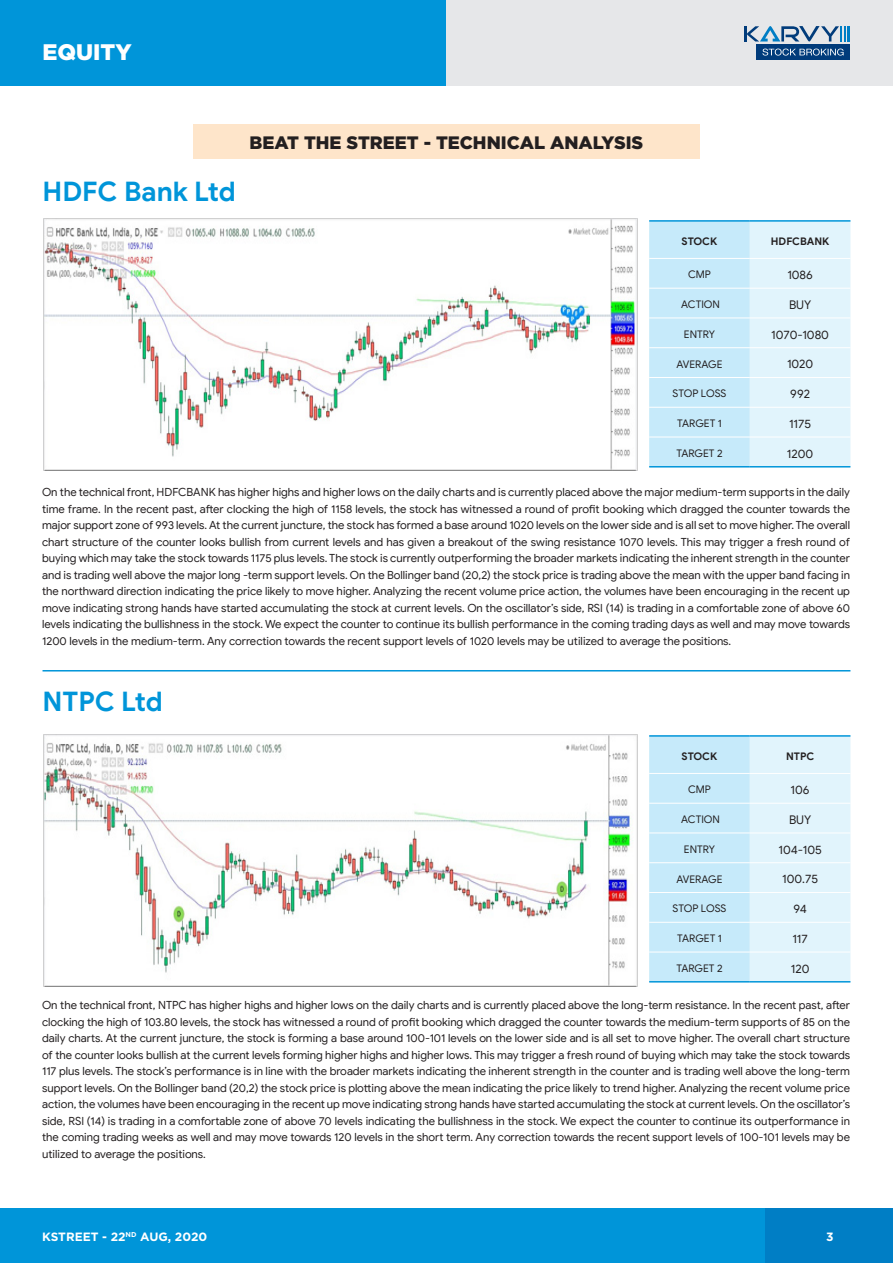
<style>
.page{position:relative;width:893px;height:1263px;background:#fff}
.page>*{position:absolute;margin:0;border:0;box-sizing:border-box;transform-origin:0 0}
.t1{font:700 27px "Google Sans";color:#0095d9}
.t2{font:900 22.5px "Gotham";color:#fff}
.t3{font:900 18px "Gotham";color:#231f20}
.t4{font:12px "Google Sans";color:#231f20}
.t5{font:700 12px "Gotham";color:#fff}
.Paragraph{font:11.25px/16.5px "Google Sans";letter-spacing:-.005em;color:#231f20;text-align:justify}
.t6{font:10.5px "Google Sans";color:#231f20}
.t7{font:700 10.5px "Google Sans";letter-spacing:-.005em;color:#231f20}
</style>
<div class="page">
<div style="left:0;top:0;width:446px;height:85px;background:#0095d9"></div>
<div style="left:193px;top:125px;width:506px;height:34px;background:#fee5ca"></div>
<div style="left:446px;top:0;width:447px;height:85px;background:#e6e7e9"></div>
<hr style="left:43px;top:670px;width:807px;height:1px;background:#0095d9">
<svg style="left:649px;top:222px;width:201px;height:244px;background:#d3effb"></svg>
<hr style="left:649px;top:220px;width:101px;height:2px;background:#0095d9">
<hr style="left:750px;top:220px;width:100px;height:2px;background:#0095d9">
<hr style="left:649px;top:258px;width:101px;height:1px;background:#fff">
<hr style="left:750px;top:258px;width:100px;height:1px;background:#fff">
<hr style="left:649px;top:288px;width:101px;height:1px;background:#fff">
<hr style="left:750px;top:288px;width:100px;height:1px;background:#fff">
<hr style="left:649px;top:318px;width:101px;height:1px;background:#fff">
<hr style="left:750px;top:318px;width:100px;height:1px;background:#fff">
<hr style="left:649px;top:347px;width:101px;height:1px;background:#fff">
<hr style="left:750px;top:347px;width:100px;height:1px;background:#fff">
<hr style="left:649px;top:377px;width:101px;height:1px;background:#fff">
<hr style="left:750px;top:377px;width:100px;height:1px;background:#fff">
<hr style="left:649px;top:407px;width:101px;height:1px;background:#fff">
<hr style="left:750px;top:407px;width:100px;height:1px;background:#fff">
<hr style="left:649px;top:437px;width:101px;height:1px;background:#fff">
<hr style="left:750px;top:437px;width:100px;height:1px;background:#fff">
<hr style="left:649px;top:466px;width:101px;height:1px;background:#0095d9">
<hr style="left:750px;top:466px;width:100px;height:1px;background:#0095d9">
<svg style="left:649px;top:737px;width:201px;height:244px;background:#d3effb"></svg>
<hr style="left:649px;top:735px;width:101px;height:2px;background:#0095d9">
<hr style="left:750px;top:735px;width:100px;height:2px;background:#0095d9">
<hr style="left:649px;top:773px;width:101px;height:1px;background:#fff">
<hr style="left:750px;top:773px;width:100px;height:1px;background:#fff">
<hr style="left:649px;top:803px;width:101px;height:1px;background:#fff">
<hr style="left:750px;top:803px;width:100px;height:1px;background:#fff">
<hr style="left:649px;top:832px;width:101px;height:1px;background:#fff">
<hr style="left:750px;top:832px;width:100px;height:1px;background:#fff">
<hr style="left:649px;top:862px;width:101px;height:1px;background:#fff">
<hr style="left:750px;top:862px;width:100px;height:1px;background:#fff">
<hr style="left:649px;top:892px;width:101px;height:1px;background:#fff">
<hr style="left:750px;top:892px;width:100px;height:1px;background:#fff">
<hr style="left:649px;top:922px;width:101px;height:1px;background:#fff">
<hr style="left:750px;top:922px;width:100px;height:1px;background:#fff">
<hr style="left:649px;top:952px;width:101px;height:1px;background:#fff">
<hr style="left:750px;top:952px;width:100px;height:1px;background:#fff">
<hr style="left:649px;top:981px;width:101px;height:1px;background:#0095d9">
<hr style="left:750px;top:981px;width:100px;height:1px;background:#0095d9">
<img style="left:43px;top:734px;width:595px;height:253px">
<img style="left:43px;top:218px;width:595px;height:253px">
<div style="left:0;top:1209px;width:770px;height:54px;background:#0095d9"></div>
<div style="left:765px;top:1209px;width:128px;height:54px;background:#007ec5"></div>
<div style="left:756px;top:44px;width:94px;height:16px;background:#013c7b"></div>
<svg style="left:762px;top:49px;width:82px;height:7px"></svg>
<hr style="left:847px;top:26px;width:3px;height:15px;background:#007ec5">
<svg style="left:744px;top:26px;width:102px;height:16px"></svg>
<h2 class="t2" style="left:43px;top:36px;width:91px">EQUITY</h2>
<p class="t1" style="left:43px;top:175px;width:195px">HDFC Bank Ltd</p>
<h3 class="t3" style="left:250px;top:130px;width:395px">BEAT THE STREET - TECHNICAL ANALYSIS</h3>
<p class="t7" style="left:682px;top:235px;width:37px">STOCK</p>
<p class="t7" style="left:771px;top:235px;width:60px">HDFCBANK</p>
<p class="t6" style="left:688px;top:268px;width:24px">CMP</p>
<p class="t4" style="left:787px;top:268px;width:27px">1086</p>
<p class="t6" style="left:681px;top:298px;width:40px">ACTION</p>
<p class="t4" style="left:789px;top:297px;width:24px">BUY</p>
<p class="t6" style="left:684px;top:328px;width:33px">ENTRY</p>
<p class="t4" style="left:771px;top:327px;width:59px">1070-1080</p>
<p class="t6" style="left:676px;top:358px;width:47px">AVERAGE</p>
<p class="t4" style="left:787px;top:357px;width:28px">1020</p>
<p class="t6" style="left:672px;top:387px;width:55px">STOP LOSS</p>
<p class="t4" style="left:790px;top:387px;width:21px">992</p>
<p class="t6" style="left:677px;top:417px;width:46px">TARGET 1</p>
<p class="t4" style="left:789px;top:416px;width:24px">1175</p>
<p class="t6" style="left:676px;top:447px;width:48px">TARGET 2</p>
<p class="t4" style="left:787px;top:446px;width:28px">1200</p>
<p class="Paragraph" style="left:42px;top:484px;width:809px">On the technical front, HDFCBANK has higher highs and higher lows on the daily charts and is currently placed above the major medium-term supports in the daily time frame. In the recent past, after clocking the high of 1158 levels, the stock has witnessed a round of profit booking which dragged the counter towards the major support zone of 993 levels. At the current juncture, the stock has formed a base around 1020 levels on the lower side and is all set to move higher. The overall chart structure of the counter looks bullish from current levels and has given a breakout of the swing resistance 1070 levels. This may trigger a fresh round of buying which may take the stock towards 1175 plus levels. The stock is currently outperforming the broader markets indicating the inherent strength in the counter and is trading well above the major long -term support levels. On the Bollinger band (20,2) the stock price is trading above the mean with the upper band facing in the northward direction indicating the price likely to move higher. Analyzing the recent volume price action, the volumes have been encouraging in the recent up move indicating strong hands have started accumulating the stock at current levels. On the oscillator’s side, RSI (14) is trading in a comfortable zone of above 60 levels indicating the bullishness in the stock. We expect the counter to continue its bullish performance in the coming trading days as well and may move towards 1200 levels in the medium-term. Any correction towards the recent support levels of 1020 levels may be utilized to average the positions.</p>
<p class="t1" style="left:43px;top:685px;width:122px">NTPC Ltd</p>
<p class="t7" style="left:682px;top:750px;width:37px">STOCK</p>
<p class="t7" style="left:786px;top:750px;width:30px">NTPC</p>
<p class="t6" style="left:688px;top:783px;width:24px">CMP</p>
<p class="t4" style="left:791px;top:782px;width:20px">106</p>
<p class="t6" style="left:681px;top:813px;width:40px">ACTION</p>
<p class="t4" style="left:789px;top:812px;width:24px">BUY</p>
<p class="t6" style="left:684px;top:843px;width:33px">ENTRY</p>
<p class="t4" style="left:778px;top:842px;width:45px">104-105</p>
<p class="t6" style="left:676px;top:873px;width:47px">AVERAGE</p>
<p class="t4" style="left:782px;top:872px;width:37px">100.75</p>
<p class="t6" style="left:672px;top:902px;width:55px">STOP LOSS</p>
<p class="t4" style="left:793px;top:902px;width:15px">94</p>
<p class="t6" style="left:677px;top:932px;width:46px">TARGET 1</p>
<p class="t4" style="left:792px;top:931px;width:17px">117</p>
<p class="t6" style="left:676px;top:962px;width:48px">TARGET 2</p>
<p class="t4" style="left:791px;top:961px;width:20px">120</p>
<p class="Paragraph" style="left:42px;top:997px;width:809px">On the technical front, NTPC has higher highs and higher lows on the daily charts and is currently placed above the long-term resistance. In the recent past, after clocking the high of 103.80 levels, the stock has witnessed a round of profit booking which dragged the counter towards the medium-term supports of 85 on the daily charts. At the current juncture, the stock is forming a base around 100-101 levels on the lower side and is all set to move higher. The overall chart structure of the counter looks bullish at the current levels forming higher highs and higher lows. This may trigger a fresh round of buying which may take the stock towards 117 plus levels. The stock’s performance is in line with the broader markets indicating the inherent strength in the counter and is trading well above the long-term support levels. On the Bollinger band (20,2) the stock price is plotting above the mean indicating the price likely to trend higher. Analyzing the recent volume price action, the volumes have been encouraging in the recent up move indicating strong hands have started accumulating the stock at current levels. On the oscillator’s side, RSI (14) is trading in a comfortable zone of above 70 levels indicating the bullishness in the stock. We expect the counter to continue its outperformance in the coming trading weeks as well and may move towards 120 levels in the short term. Any correction towards the recent support levels of 100-101 levels may be utilized to average the positions.</p>
<p class="t5" style="left:42px;top:1229px;width:167px">KSTREET - 22<sup>ND</sup> AUG, 2020</p>
<p class="t5" style="left:826px;top:1229px;width:9px">3</p>
</div>
